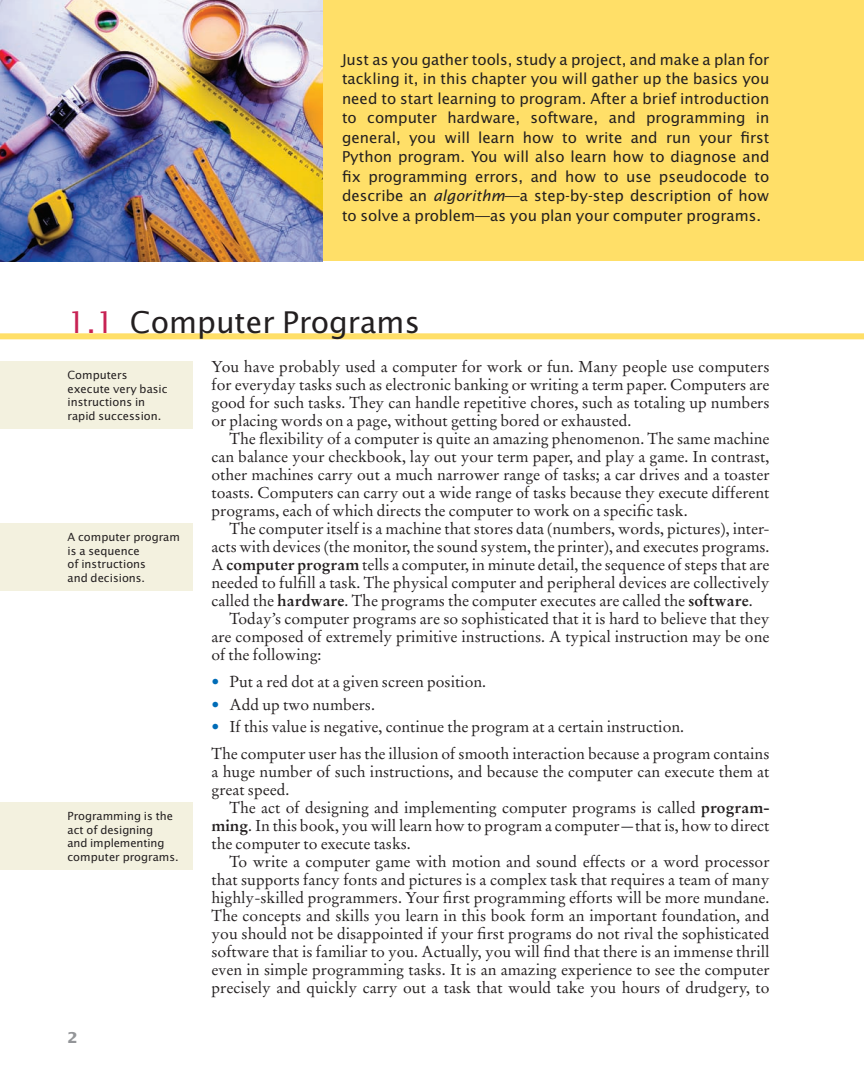
<style>
.page{position:relative;width:864px;height:1080px;background:#fff}
.page>*{position:absolute;margin:0;border:0;box-sizing:border-box;transform-origin:0 0}
.t1{font:30px "Lucida Sans";color:#231f20}
.t2{font:15.75px/18px "Stempel Garamond";color:#231f20;text-align:justify}
.t3{font:15px/19.5px "Lucida Sans";color:#231f20;text-align:justify}
.t4{font:700 15px "Lucida Sans";color:#939598}
.t5{font:11.25px/13.5px "Lucida Sans";color:#231f20}
.s1{font-style:italic}
.s2{color:#c72253}
.s3{font-weight:700}
.s4{color:#006cb7}
</style>
<div class="page">
<div style="left:322px;top:0;width:542px;height:261px;background:#ffdf68"></div>
<div style="left:0;top:333px;width:864px;height:6px;background:#ffdf68"></div>
<div style="left:0;top:361px;width:194px;height:68px;background:#f3f1df"></div>
<div style="left:0;top:523px;width:194px;height:68px;background:#f3f1df"></div>
<div style="left:0;top:802px;width:194px;height:68px;background:#f3f1df"></div>
<img style="left:0;top:0;width:322px;height:261px">
<hr style="left:863px;top:478px;width:1px;height:82px;background:#f3f1df">
<hr style="left:863px;top:573px;width:1px;height:54px;background:#f3f1df">
<p class="t3" style="left:342px;top:49px;width:429px">Just as you gather tools, study a project, and make a plan for tackling it, in this chapter you will gather up the basics you need to start learning to program. After a brief introduction to computer hardware, software, and programming in general, you will learn how to write and run your first Python program. You will also learn how to diagnose and fix programming errors, and how to use pseudocode to describe an <span class="s1">algorithm</span>—a step-by-step description of how to solve a problem—as you plan your computer programs.</p>
<h1 class="t1" style="left:68px;top:304px;width:354px"><span class="s2">1.1</span> Computer Programs</h1>
<p class="t2" style="left:212px;top:358px;width:560px">You have probably used a computer for work or fun. Many people use computers for everyday tasks such as electronic banking or writing a term paper. Computers are good for such tasks. They can handle repetitive chores, such as totaling up numbers or placing words on a page, without getting bored or exhausted.</p>
<p class="t2" style="left:212px;top:430px;width:560px;text-indent:18px">The flexibility of a computer is quite an amazing phenomenon. The same machine can balance your checkbook, lay out your term paper, and play a game. In contrast, other machines carry out a much narrower range of tasks; a car drives and a toaster toasts. Computers can carry out a wide range of tasks because they execute different programs, each of which directs the computer to work on a specific task.</p>
<p class="t2" style="left:212px;top:520px;width:560px;text-indent:18px">The computer itself is a machine that stores data (numbers, words, pictures), inter&shy;acts with devices (the monitor, the sound system, the printer), and executes programs.<br>A <span class="s3">computer program</span> tells a computer, in minute detail, the sequence of steps that are needed to fulfill a task. The physical computer and peripheral devices are collectively called the <span class="s3">hardware</span>. The programs the computer executes are called the <span class="s3">software</span>.</p>
<p class="t2" style="left:211px;top:610px;width:559px;text-indent:18px">Today’s computer programs are so sophisticated that it is hard to believe that they are composed of extremely primitive instructions. A typical instruction may be one of the following:</p>
<p class="t2" style="left:211px;top:673px;width:276px"><span class="s4">•</span> Put a red dot at a given screen position.</p>
<p class="t2" style="left:212px;top:696px;width:165px"><span class="s4">•</span> Add up two numbers.</p>
<p class="t2" style="left:212px;top:714px;width:560px;line-height:27px"><span class="s4">•</span> If this value is negative, continue the program at a certain instruction.<br>The computer user has the illusion of smooth interaction because a program contains</p>
<p class="t2" style="left:212px;top:763px;width:560px">a huge number of such instructions, and because the computer can execute them at great speed.</p>
<p class="t2" style="left:212px;top:799px;width:560px;text-indent:18px">The act of designing and implementing computer programs is called <span class="s3">program&shy;ming</span>. In this book, you will learn how to program a computer—that is, how to direct the computer to execute tasks.</p>
<p class="t2" style="left:212px;top:853px;width:560px;text-indent:18px">To write a computer game with motion and sound effects or a word processor that supports fancy fonts and pictures is a complex task that requires a team of many highly-skilled programmers. Your first programming efforts will be more mundane.<br>The concepts and skills you learn in this book form an important foundation, and you should not be disappointed if your first programs do not rival the sophisticated software that is familiar to you. Actually, you will find that there is an immense thrill even in simple programming tasks. It is an amazing experience to see the computer precisely and quickly carry out a task that would take you hours of drudgery, to</p>
<p class="t5" style="left:68px;top:368px;width:102px">Computers execute very basic instructions in rapid succession.</p>
<p class="t5" style="left:68px;top:530px;width:114px">A computer program is a sequence<br>of instructions<br>and decisions.</p>
<p class="t5" style="left:68px;top:809px;width:113px">Programming is the act of designing<br>and implementing computer programs.</p>
<p class="t4" style="left:68px;top:1028px;width:12px">2</p>
</div>
